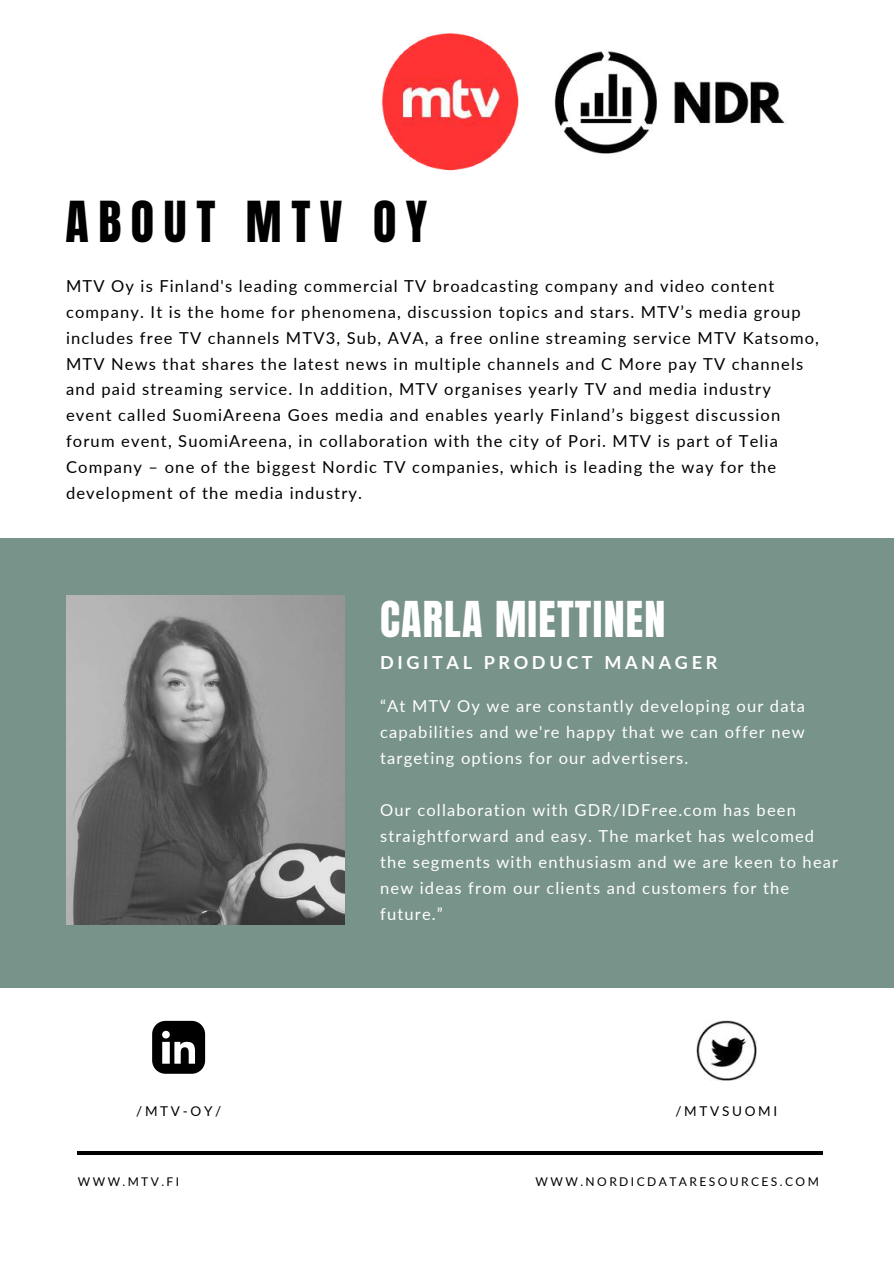
<style>
.page{position:relative;width:894px;height:1264px;background:#fff}
.page>*{position:absolute;margin:0;border:0;box-sizing:border-box;transform-origin:0 0}
.t1{font:48px "Anton";letter-spacing:.2em;color:#000}
.t2{font:42px "Anton";letter-spacing:.03em;color:#fff}
.t3{font:700 18px "Lato";letter-spacing:.2em;color:#fff}
.t4{font:16.5px/26px "Lato";letter-spacing:.07em;color:#000}
.t5{font:16.5px/26px "Lato";letter-spacing:.07em;color:#fff;text-align:justify}
.t6{font:13.5px "Lato";letter-spacing:.2em;color:#000}
.t7{font:12px "Lato";letter-spacing:.2em;color:#000}
</style>
<div class="page">
<div style="left:0;top:538px;width:893px;height:449px;background:#78938a"></div>
<img style="left:66px;top:595px;width:278px;height:329px">
<hr style="left:77px;top:1151px;width:745px;height:3px;background:#000">
<svg style="left:152px;top:1020px;width:53px;height:53px"></svg>
<img style="left:381px;top:33px;width:138px;height:138px">
<img style="left:696px;top:1020px;width:59px;height:60px">
<img style="left:554px;top:50px;width:233px;height:104px">
<h1 class="t1" style="left:65px;top:187px;width:363px">ABOUT MTV OY</h1>
<p class="t4" style="left:66px;top:272px;width:754px">MTV Oy is Finland's leading commercial TV broadcasting company and video content company. It is the home for phenomena, discussion topics and stars. MTV’s media group includes free TV channels MTV3, Sub, AVA, a free online streaming service MTV Katsomo, MTV News that shares the latest news in multiple channels and C More pay TV channels and paid streaming service. In addition, MTV organises yearly TV and media industry event called SuomiAreena Goes media and enables yearly Finland’s biggest discussion forum event, SuomiAreena, in collaboration with the city of Pori. MTV is part of Telia Company – one of the biggest Nordic TV companies, which is leading the way for the development of the media industry.</p>
<h2 class="t2" style="left:380px;top:588px;width:287px">CARLA MIETTINEN</h2>
<p class="t3" style="left:380px;top:651px;width:338px">DIGITAL PRODUCT MANAGER</p>
<p class="t5" style="left:380px;top:693px;width:426px">“At MTV Oy we are constantly developing our data capabilities and we're happy that we can offer new targeting options for our advertisers.</p>
<p class="t5" style="left:380px;top:796px;width:459px;text-align:left">Our collaboration with GDR/IDFree.com has been straightforward and easy. The market has welcomed the segments with enthusiasm and we are keen to hear new ideas from our clients and customers for the future.”</p>
<p class="t6" style="left:136px;top:1102px;width:87px">/MTV-OY/</p>
<p class="t6" style="left:675px;top:1102px;width:103px">/MTVSUOMI</p>
<p class="t7" style="left:78px;top:1174px;width:103px">WWW.MTV.FI</p>
<p class="t7" style="left:535px;top:1174px;width:285px">WWW.NORDICDATARESOURCES.COM</p>
</div>
